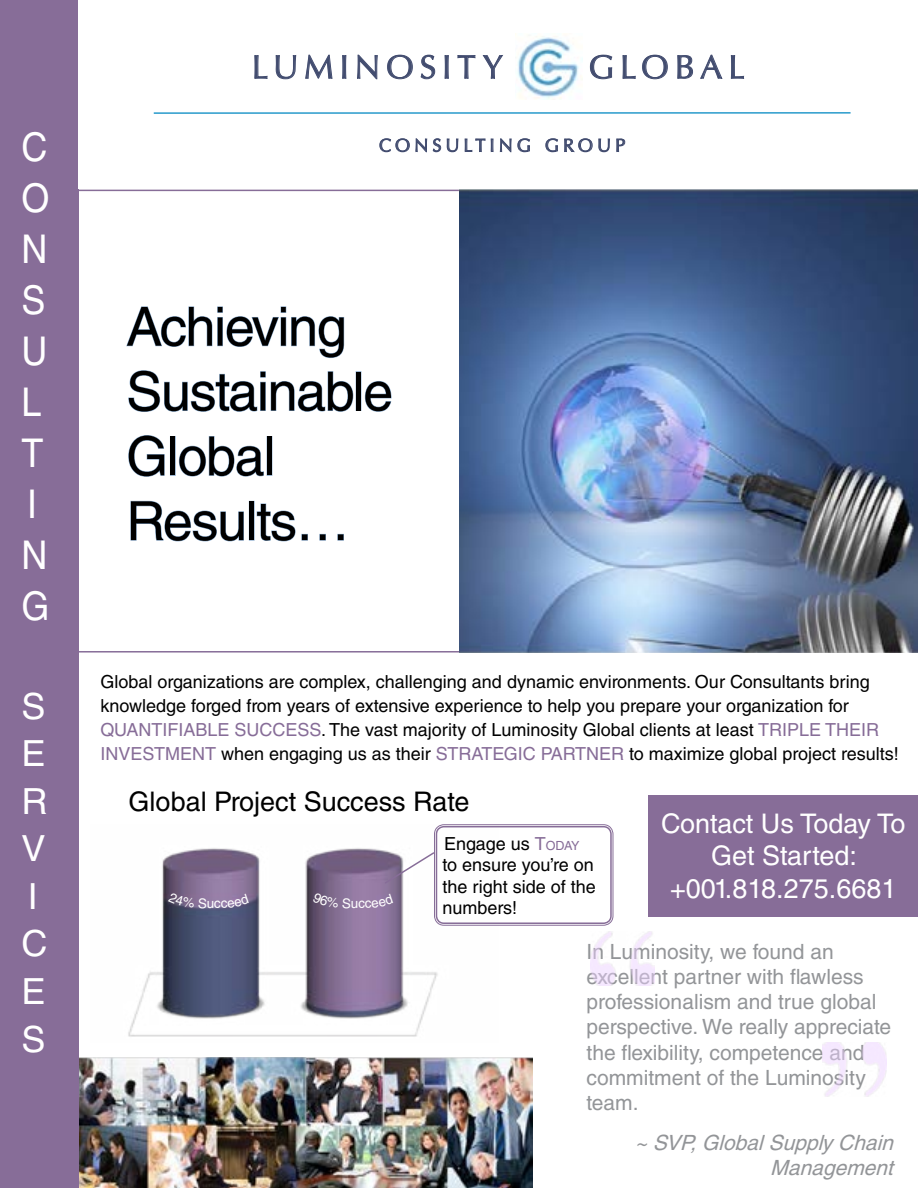
<style>
.page{position:relative;width:918px;height:1188px;background:#fff}
.page>*{position:absolute;margin:0;border:0;box-sizing:border-box;transform-origin:0 0}
.t1{font:54px/64.8px "Helvetica LT Std";letter-spacing:-.025em;color:#000}
.t2{font:39.6px/51px "Helvetica LT Std";color:#fff;scale:.91 1}
.t3{font:36px/47.5px "Helvetica LT Std";color:#fff}
.t4{font:33px "Optima LT Std";letter-spacing:.18em;color:#424c6f}
.t5{font:27px/32.4px "Helvetica LT Std";color:#fff;text-align:center}
.t6{font:27px "Helvetica LT Std";color:#000}
.t7{font:21px/25.2px "Helvetica LT Std";color:#939598}
.t8{font:italic 21px/25.2px "Helvetica LT Std";color:#939598;text-align:right}
.t9{font:18px/24px "Helvetica LT Std";color:#000}
.t10{font:18px "Optima LT Std";letter-spacing:.225em;color:#424c6f}
.t11{font:13.5px "Helvetica LT Std";color:#fff}
.s1{color:#876d98}
.s2{font-size:12.6px;color:#876d98}
</style>
<div class="page">
<img style="left:79px;top:1058px;width:453px;height:130px">
<svg style="left:127px;top:307px;width:217px;height:51px"></svg>
<svg style="left:129px;top:370px;width:224px;height:42px"></svg>
<div style="left:356px;top:372px;width:5px;height:39px;border:1px solid #86a8cb"></div>
<svg style="left:365px;top:381px;width:26px;height:31px"></svg>
<svg style="left:128px;top:435px;width:36px;height:42px"></svg>
<div style="left:170px;top:436px;width:5px;height:39px;border:1px solid #86a8cb"></div>
<svg style="left:179px;top:436px;width:85px;height:40px"></svg>
<div style="left:267px;top:436px;width:5px;height:39px;border:1px solid #86a8cb"></div>
<svg style="left:131px;top:501px;width:113px;height:40px"></svg>
<div style="left:249px;top:501px;width:5px;height:39px;border:1px solid #86a8cb"></div>
<svg style="left:257px;top:504px;width:38px;height:37px"></svg>
<svg style="left:302px;top:534px;width:42px;height:6px"></svg>
<div style="left:0;top:0;width:79px;height:1188px;background:#876d98"></div>
<svg style="left:255px;top:55px;width:12px;height:24px"></svg>
<svg style="left:276px;top:55px;width:20px;height:24px"></svg>
<svg style="left:305px;top:55px;width:27px;height:24px"></svg>
<svg style="left:342px;top:55px;width:4px;height:24px"></svg>
<svg style="left:357px;top:55px;width:21px;height:24px"></svg>
<svg style="left:387px;top:55px;width:26px;height:24px"></svg>
<svg style="left:421px;top:55px;width:14px;height:24px"></svg>
<svg style="left:445px;top:55px;width:4px;height:24px"></svg>
<svg style="left:458px;top:55px;width:17px;height:24px"></svg>
<svg style="left:483px;top:55px;width:20px;height:24px"></svg>
<svg style="left:590px;top:55px;width:22px;height:24px"></svg>
<svg style="left:623px;top:55px;width:13px;height:24px"></svg>
<svg style="left:642px;top:55px;width:26px;height:24px"></svg>
<svg style="left:677px;top:55px;width:16px;height:24px"></svg>
<svg style="left:700px;top:55px;width:22px;height:24px"></svg>
<svg style="left:731px;top:55px;width:13px;height:24px"></svg>
<img style="left:515px;top:33px;width:67px;height:67px">
<hr style="left:154px;top:112px;width:697px;height:2px;background:#279acb">
<svg style="left:380px;top:139px;width:30px;height:13px"></svg>
<svg style="left:416px;top:139px;width:11px;height:13px"></svg>
<svg style="left:433px;top:139px;width:8px;height:13px"></svg>
<svg style="left:447px;top:139px;width:11px;height:13px"></svg>
<svg style="left:465px;top:139px;width:20px;height:13px"></svg>
<svg style="left:491px;top:139px;width:2px;height:13px"></svg>
<svg style="left:500px;top:139px;width:11px;height:13px"></svg>
<svg style="left:518px;top:139px;width:12px;height:13px"></svg>
<svg style="left:546px;top:139px;width:12px;height:13px"></svg>
<svg style="left:564px;top:139px;width:29px;height:13px"></svg>
<svg style="left:599px;top:139px;width:11px;height:13px"></svg>
<svg style="left:617px;top:139px;width:8px;height:13px"></svg>
<img style="left:459px;top:190px;width:459px;height:463px">
<div style="left:649px;top:795px;width:269px;height:121px;background:#876d98"></div>
<img style="left:128px;top:826px;width:371px;height:211px">
<hr style="left:79px;top:190px;width:380px;height:1px;background:#876d98">
<hr style="left:79px;top:651px;width:380px;height:2px;background:#876d98">
<div style="left:434px;top:824px;width:179px;height:101px;border:1px solid #876d98;border-radius:9px"></div>
<div style="left:436px;top:826px;width:176px;height:98px;border:2px solid #876d98;border-radius:7px"></div>
<svg style="left:383px;top:851px;width:53px;height:34px"></svg>
<svg style="left:168px;top:893px;width:39px;height:16px"></svg>
<svg style="left:214px;top:894px;width:35px;height:15px"></svg>
<svg style="left:313px;top:893px;width:38px;height:16px"></svg>
<svg style="left:359px;top:894px;width:34px;height:15px"></svg>
<h2 class="t2" style="left:21px;top:122px;width:32px">C<br>O<br>N<br>S<br>U<br>L<br>T<br>I<br>N<br>G</h2>
<h3 class="t3" style="left:21px;top:682px;width:28px">S<br>E<br>R<br>V<br>I<br>C<br>E<br>S</h3>
<h3 class="t4" style="left:252px;top:48px;width:253px">LUMINOSITY</h3>
<h3 class="t4" style="left:588px;top:48px;width:158px">GLOBAL</h3>
<p class="t10" style="left:379px;top:135px;width:248px">CONSULTING GROUP</p>
<h1 class="t1" style="left:126px;top:294px;width:269px">Achieving<br>Sustainable<br>Global<br>Results…</h1>
<p class="t9" style="left:100px;top:670px;width:800px">Global organizations are complex, challenging and dynamic environments. Our Consultants bring knowledge forged from years of extensive experience to help you prepare your organization for <span class="s1">QUANTIFIABLE SUCCESS</span>. The vast majority of Luminosity Global clients at least <span class="s1">TRIPLE THEIR INVESTMENT</span> when engaging us as their <span class="s1">STRATEGIC PARTNER</span> to maximize global project results!</p>
<h3 class="t6" style="left:129px;top:786px;width:342px">Global Project Success Rate</h3>
<p class="t9" style="left:443px;top:832px;width:155px;line-height:21.6px">Engage us <span class="s1">T</span><span class="s2">oday </span>to ensure you’re on the right side of the numbers!</p>
<h3 class="t5" style="left:661px;top:807px;width:246px">Contact Us Today To<br>Get Started: +001.818.275.6681</h3>
<p class="t11" style="left:207px;top:896px;width:9px">u</p>
<p class="t11" style="left:351px;top:896px;width:9px">u</p>
<p class="t7" style="left:587px;top:939px;width:306px">In Luminosity, we found an excellent partner with flawless professionalism and true global perspective. We really appreciate the flexibility, competence and commitment of the Luminosity team.</p>
<p class="t8" style="left:635px;top:1130px;width:266px">~ SVP,GlobalSupplyChain<br>Management</p>
</div>
